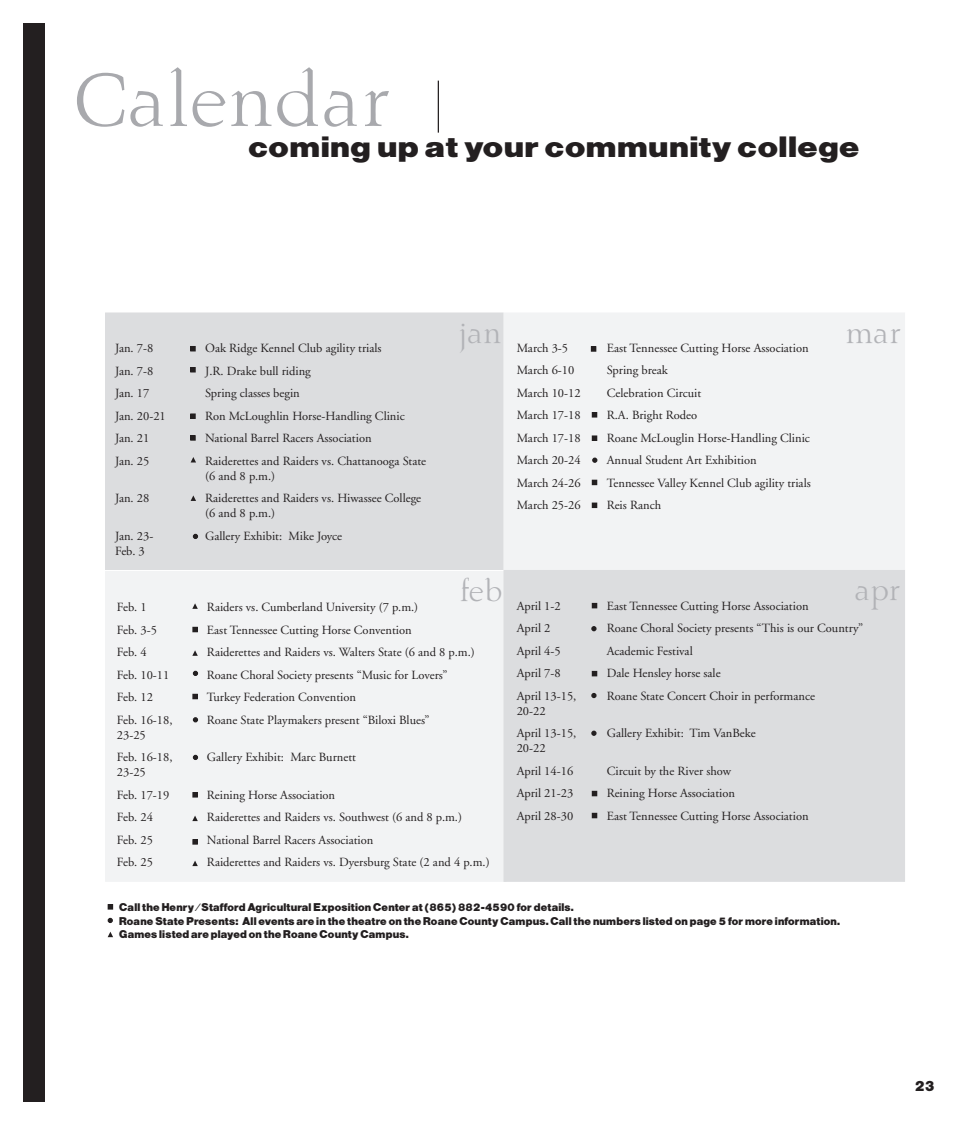
<style>
.page{position:relative;width:968px;height:1125px;background:#fff}
.page>*{position:absolute;margin:0;border:0;box-sizing:border-box;transform-origin:0 0}
.t1{font:75px "Brunella";color:#a8a9ad}
.t2{font:30px "Alpist";color:#231f20;scale:1.16 1}
.t3{font:30px "Brunella";color:#b2b3b7}
.t4{font:15px "Alpist";color:#231f20}
.t5{font:12.5px/22.5px "Adobe Garamond";color:#231f20}
.t6{font:11.25px/13.5px "Alpist";color:#231f20}
</style>
<div class="page">
<div style="left:23px;top:23px;width:21px;height:1079px;background:#231f20"></div>
<div style="left:504px;top:313px;width:400px;height:256px;background:#f2f3f4"></div>
<div style="left:503px;top:312px;width:402px;height:258px;border:1px solid #f2f3f4"></div>
<div style="left:106px;top:572px;width:400px;height:309px;background:#f2f3f4"></div>
<div style="left:504px;top:571px;width:400px;height:310px;background:#dcdddf"></div>
<div style="left:503px;top:570px;width:402px;height:312px;border:1px solid #dcdddf"></div>
<svg style="left:591px;top:412px;width:6px;height:6px"></svg>
<svg style="left:591px;top:435px;width:6px;height:6px"></svg>
<svg style="left:591px;top:603px;width:6px;height:5px"></svg>
<svg style="left:591px;top:671px;width:6px;height:5px"></svg>
<svg style="left:591px;top:791px;width:6px;height:5px"></svg>
<hr style="left:438px;top:81px;width:1px;height:52px;background:#231f20">
<div style="left:106px;top:313px;width:397px;height:256px;background:#dcdddf"></div>
<div style="left:105px;top:312px;width:398px;height:258px;border:1px solid #dcdddf"></div>
<svg style="left:190px;top:346px;width:6px;height:5px"></svg>
<svg style="left:190px;top:367px;width:6px;height:6px"></svg>
<svg style="left:190px;top:413px;width:6px;height:6px"></svg>
<svg style="left:190px;top:435px;width:6px;height:6px"></svg>
<svg style="left:191px;top:457px;width:5px;height:5px"></svg>
<svg style="left:190px;top:495px;width:6px;height:6px"></svg>
<svg style="left:192px;top:627px;width:6px;height:5px"></svg>
<svg style="left:192px;top:839px;width:6px;height:6px"></svg>
<svg style="left:192px;top:603px;width:6px;height:6px"></svg>
<svg style="left:192px;top:650px;width:6px;height:6px"></svg>
<svg style="left:193px;top:671px;width:5px;height:5px"></svg>
<svg style="left:192px;top:694px;width:6px;height:5px"></svg>
<svg style="left:591px;top:626px;width:5px;height:5px"></svg>
<svg style="left:192px;top:792px;width:6px;height:6px"></svg>
<svg style="left:192px;top:816px;width:6px;height:5px"></svg>
<svg style="left:192px;top:861px;width:6px;height:5px"></svg>
<svg style="left:591px;top:346px;width:5px;height:6px"></svg>
<svg style="left:591px;top:480px;width:6px;height:5px"></svg>
<svg style="left:591px;top:693px;width:5px;height:5px"></svg>
<svg style="left:591px;top:813px;width:6px;height:5px"></svg>
<svg style="left:193px;top:534px;width:5px;height:5px"></svg>
<svg style="left:591px;top:503px;width:6px;height:5px"></svg>
<svg style="left:592px;top:458px;width:5px;height:5px"></svg>
<svg style="left:108px;top:918px;width:5px;height:5px"></svg>
<svg style="left:108px;top:932px;width:5px;height:5px"></svg>
<svg style="left:108px;top:904px;width:5px;height:6px"></svg>
<svg style="left:193px;top:717px;width:5px;height:5px"></svg>
<svg style="left:193px;top:755px;width:5px;height:5px"></svg>
<svg style="left:591px;top:731px;width:5px;height:5px"></svg>
<h1 class="t1" style="left:72px;top:56px;width:315px">Calendar</h1>
<h2 class="t2" style="left:248px;top:129px;width:528px">coming up at your community college</h2>
<p class="t5" style="left:115px;top:338px;width:40px">Jan. 7-8</p>
<p class="t5" style="left:205px;top:338px;width:178px">Oak Ridge Kennel Club agility trials</p>
<p class="t5" style="left:115px;top:360px;width:40px">Jan. 7-8</p>
<p class="t5" style="left:205px;top:360px;width:107px">J.R. Drake bull riding</p>
<p class="t5" style="left:115px;top:383px;width:36px">Jan. 17</p>
<p class="t5" style="left:205px;top:383px;width:96px">Spring classes begin</p>
<p class="t5" style="left:115px;top:405px;width:52px">Jan. 20-21</p>
<p class="t5" style="left:205px;top:405px;width:201px">Ron McLoughlin Horse-Handling Clinic</p>
<p class="t5" style="left:115px;top:428px;width:36px">Jan. 21</p>
<p class="t5" style="left:205px;top:428px;width:168px">National Barrel Racers Association</p>
<p class="t5" style="left:115px;top:450px;width:36px">Jan. 25</p>
<p class="t5" style="left:205px;top:454px;width:222px;line-height:15px">Raiderettes and Raiders vs. Chattanooga State (6 and 8 p.m.)</p>
<p class="t5" style="left:115px;top:488px;width:36px">Jan. 28</p>
<p class="t5" style="left:205px;top:491px;width:218px;line-height:15px">Raiderettes and Raiders vs. Hiwassee College (6 and 8 p.m.)</p>
<p class="t5" style="left:115px;top:525px;width:40px">Jan. 23-</p>
<p class="t5" style="left:205px;top:525px;width:139px">Gallery Exhibit: Mike Joyce</p>
<p class="t5" style="left:115px;top:540px;width:31px">Feb. 3</p>
<h2 class="t3" style="left:457px;top:315px;width:45px">jan</h2>
<p class="t5" style="left:516px;top:337px;width:53px">March 3-5</p>
<p class="t5" style="left:606px;top:337px;width:203px">East Tennessee Cutting Horse Association</p>
<p class="t5" style="left:516px;top:360px;width:59px">March 6-10</p>
<p class="t5" style="left:606px;top:360px;width:63px">Spring break</p>
<p class="t5" style="left:516px;top:382px;width:65px">March 10-12</p>
<p class="t5" style="left:606px;top:382px;width:96px">Celebration Circuit</p>
<p class="t5" style="left:516px;top:405px;width:65px">March 17-18</p>
<p class="t5" style="left:606px;top:405px;width:92px">R.A. Bright Rodeo</p>
<p class="t5" style="left:516px;top:427px;width:65px">March 17-18</p>
<p class="t5" style="left:606px;top:427px;width:205px">Roane McLouglin Horse-Handling Clinic</p>
<p class="t5" style="left:516px;top:450px;width:65px">March 20-24</p>
<p class="t5" style="left:606px;top:450px;width:151px">Annual Student Art Exhibition</p>
<p class="t5" style="left:516px;top:472px;width:65px">March 24-26</p>
<p class="t5" style="left:606px;top:472px;width:205px">Tennessee Valley Kennel Club agility trials</p>
<p class="t5" style="left:516px;top:495px;width:65px">March 25-26</p>
<p class="t5" style="left:606px;top:495px;width:56px">Reis Ranch</p>
<h2 class="t3" style="left:844px;top:315px;width:56px">mar</h2>
<h2 class="t3" style="left:459px;top:573px;width:44px">feb</h2>
<h2 class="t3" style="left:853px;top:572px;width:46px">apr</h2>
<p class="t5" style="left:516px;top:595px;width:46px">April 1-2</p>
<p class="t5" style="left:606px;top:595px;width:203px">East Tennessee Cutting Horse Association</p>
<p class="t5" style="left:516px;top:618px;width:35px">April 2</p>
<p class="t5" style="left:606px;top:618px;width:258px">Roane Choral Society presents “This is our Country”</p>
<p class="t5" style="left:516px;top:640px;width:46px">April 4-5</p>
<p class="t5" style="left:606px;top:640px;width:87px">Academic Festival</p>
<p class="t5" style="left:516px;top:663px;width:46px">April 7-8</p>
<p class="t5" style="left:606px;top:663px;width:115px">Dale Hensley horse sale</p>
<p class="t5" style="left:516px;top:685px;width:61px">April 13-15,</p>
<p class="t5" style="left:606px;top:685px;width:210px">Roane State Concert Choir in performance</p>
<p class="t5" style="left:516px;top:700px;width:61px">20-22<br>April 13-15,</p>
<p class="t5" style="left:117px;top:596px;width:31px">Feb. 1</p>
<p class="t5" style="left:207px;top:596px;width:213px">Raiders vs. Cumberland University (7 p.m.)</p>
<p class="t5" style="left:117px;top:619px;width:42px">Feb. 3-5</p>
<p class="t5" style="left:207px;top:619px;width:206px">East Tennessee Cutting Horse Convention</p>
<p class="t5" style="left:117px;top:641px;width:31px">Feb. 4</p>
<p class="t5" style="left:207px;top:641px;width:269px">Raiderettes and Raiders vs. Walters State (6 and 8 p.m.)</p>
<p class="t5" style="left:117px;top:664px;width:54px">Feb. 10-11</p>
<p class="t5" style="left:207px;top:664px;width:242px">Roane Choral Society presents “Music for Lovers”</p>
<p class="t5" style="left:117px;top:686px;width:38px">Feb. 12</p>
<p class="t5" style="left:207px;top:686px;width:151px">Turkey Federation Convention</p>
<p class="t5" style="left:117px;top:709px;width:57px">Feb. 16-18,</p>
<p class="t5" style="left:207px;top:709px;width:224px">Roane State Playmakers present “Biloxi Blues”</p>
<p class="t5" style="left:117px;top:724px;width:57px">23-25<br>Feb. 16-18,</p>
<p class="t5" style="left:606px;top:723px;width:150px">Gallery Exhibit: Tim VanBeke</p>
<p class="t5" style="left:516px;top:738px;width:58px">20-22<br>April 14-16</p>
<p class="t5" style="left:207px;top:746px;width:151px">Gallery Exhibit: Marc Burnett</p>
<p class="t5" style="left:606px;top:760px;width:126px">Circuit by the River show</p>
<p class="t5" style="left:117px;top:761px;width:54px">23-25<br>Feb. 17-19</p>
<p class="t5" style="left:516px;top:783px;width:58px">April 21-23</p>
<p class="t5" style="left:606px;top:783px;width:130px">Reining Horse Association</p>
<p class="t5" style="left:516px;top:805px;width:58px">April 28-30</p>
<p class="t5" style="left:606px;top:805px;width:203px">East Tennessee Cutting Horse Association</p>
<p class="t5" style="left:207px;top:784px;width:130px">Reining Horse Association</p>
<p class="t5" style="left:117px;top:806px;width:38px">Feb. 24</p>
<p class="t5" style="left:207px;top:806px;width:257px">Raiderettes and Raiders vs. Southwest (6 and 8 p.m.)</p>
<p class="t5" style="left:117px;top:829px;width:38px">Feb. 25</p>
<p class="t5" style="left:207px;top:829px;width:168px">National Barrel Racers Association</p>
<p class="t5" style="left:117px;top:851px;width:38px">Feb. 25</p>
<p class="t5" style="left:207px;top:851px;width:284px">Raiderettes and Raiders vs. Dyersburg State (2 and 4 p.m.)</p>
<p class="t6" style="left:119px;top:900px;width:722px">Call the Henry/Stafford Agricultural Exposition Center at (865) 882-4590 for details.<br>Roane State Presents: All events are in the theatre on the Roane County Campus. Call the numbers listed on page 5 for more information.<br>Games listed are played on the Roane County Campus.</p>
<p class="t4" style="left:914px;top:1077px;width:22px">23</p>
</div>
